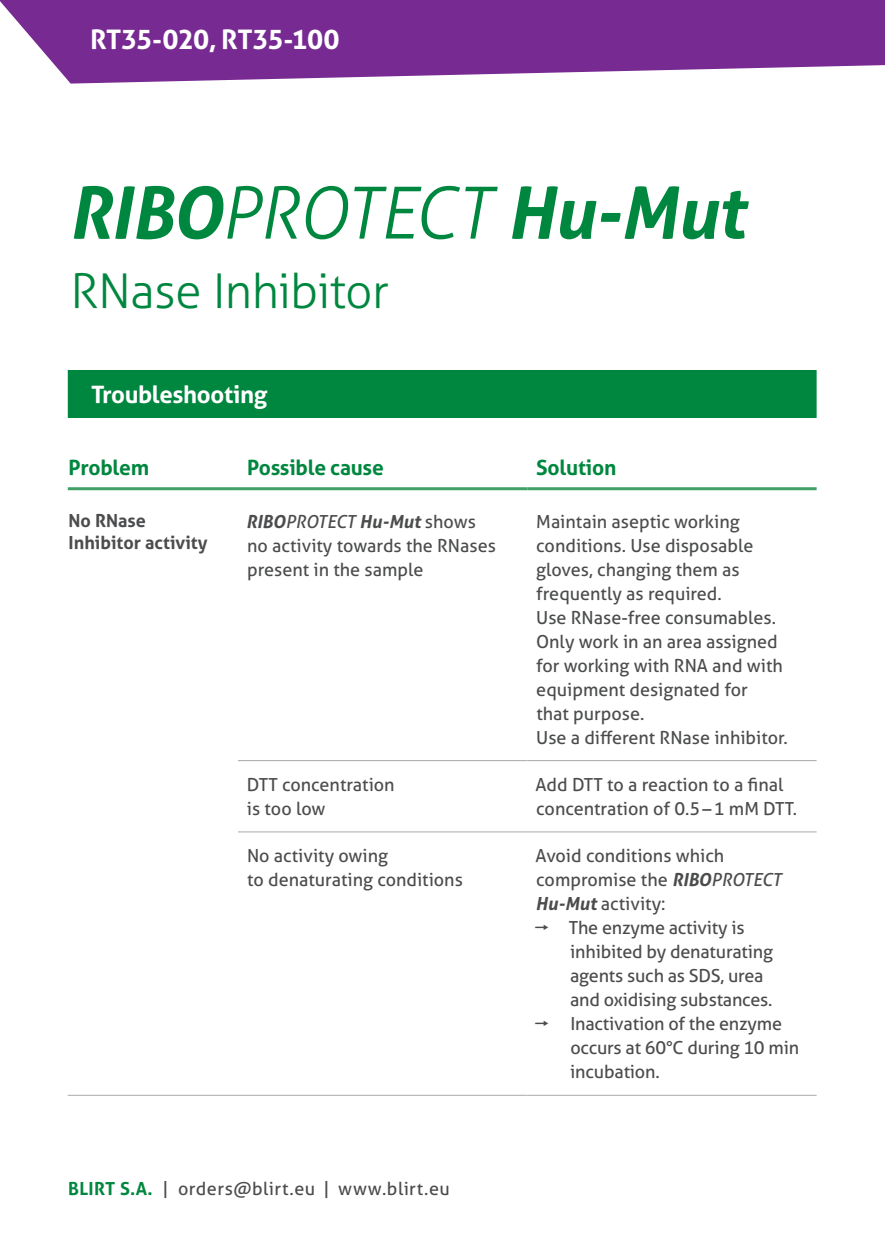
<style>
.page{position:relative;width:885px;height:1242px;background:#fff}
.page>*{position:absolute;margin:0;border:0;box-sizing:border-box;transform-origin:0 0}
.t1{font:italic 700 72px "Aller";letter-spacing:-.015em;color:#00873f}
.t2{font:300 48px "Aller";letter-spacing:-.02em;color:#00873f}
.t3{font:700 27px "Aller";letter-spacing:-.02em;color:#fff}
.t4{font:700 24px "Aller";letter-spacing:-.015em;color:#fff}
.p_tabela_align_centr{font:700 21px "Aller";letter-spacing:-.01em;color:#00873f}
._6pt{font:18px/24px "Aller";color:#4b4c4d}
._6pt-2{font:18px "Aller";letter-spacing:.025em;color:#4b4c4d}
._6pt-3{font:700 18px/21.6px "Aller";color:#4b4c4d}
.s1{font-weight:300}
.s2{font-weight:700;font-style:italic}
.s3{font-style:italic}
.s4{font-weight:700;color:#00873f}
</style>
<div class="page">
<div style="left:68px;top:370px;width:748px;height:48px;background:#00873f"></div>
<hr style="left:68px;top:487px;width:170px;height:3px;background:#41a068">
<hr style="left:238px;top:487px;width:289px;height:3px;background:#41a068">
<hr style="left:527px;top:487px;width:289px;height:3px;background:#41a068">
<hr style="left:238px;top:760px;width:289px;height:1px;background:#a8a9ad">
<hr style="left:527px;top:760px;width:289px;height:1px;background:#a8a9ad">
<hr style="left:238px;top:831px;width:289px;height:1px;background:#a8a9ad">
<hr style="left:527px;top:831px;width:289px;height:1px;background:#a8a9ad">
<hr style="left:238px;top:1094px;width:289px;height:1px;background:#a8a9ad">
<hr style="left:527px;top:1094px;width:289px;height:1px;background:#a8a9ad">
<hr style="left:68px;top:1094px;width:170px;height:1px;background:#a8a9ad">
<svg style="left:0;top:0;width:884px;height:84px;background:#8a48a0"></svg>
<p class="t3" style="left:90px;top:23px;width:251px">RT35-020, RT35-100</p>
<p class="t1" style="left:68px;top:168px;width:677px">RIBO<span class="s1">PROTECT</span> Hu-Mut</p>
<p class="t2" style="left:71px;top:262px;width:320px">RNase Inhibitor</p>
<p class="t4" style="left:91px;top:379px;width:178px">Troubleshooting</p>
<p class="p_tabela_align_centr" style="left:68px;top:454px;width:82px">Problem</p>
<p class="p_tabela_align_centr" style="left:247px;top:455px;width:138px">Possible cause</p>
<p class="p_tabela_align_centr" style="left:536px;top:455px;width:82px">Solution</p>
<p class="_6pt-3" style="left:69px;top:510px;width:140px">No RNase<br>Inhibitor activity</p>
<p class="_6pt" style="left:246px;top:509px;width:251px"><span class="s2">RIBO</span><span class="s3">PROTECT</span> <span class="s2">Hu-Mut</span> shows no activity towards the RNases present in the sample</p>
<p class="_6pt" style="left:536px;top:509px;width:248px">Maintain aseptic working conditions. Use disposable gloves, changing them as frequently as required.<br>Use RNase-free consumables.<br>Only work in an area assigned for working with RNA and with equipment designated for that purpose.</p>
<p class="_6pt" style="left:536px;top:725px;width:253px">Use a different RNase inhibitor.</p>
<p class="_6pt" style="left:247px;top:772px;width:149px">DTT concentration is too low</p>
<p class="_6pt" style="left:535px;top:772px;width:263px">Add DTT to a reaction to a final concentration of 0.5–1 mM DTT.</p>
<p class="_6pt" style="left:247px;top:843px;width:217px">No activity owing<br>to denaturating conditions</p>
<p class="_6pt" style="left:535px;top:843px;width:247px">Avoid conditions which compromise the <span class="s2">RIBO</span><span class="s3">PROTECT<br></span><span class="s2">Hu-Mut</span> activity:</p>
<p class="_6pt" style="left:568px;top:915px;width:206px">The enzyme activity is inhibited by denaturating agents such as SDS, urea and oxidising substances.</p>
<p class="_6pt" style="left:570px;top:1011px;width:230px">Inactivation of the enzyme occurs at 60°C during 10 min incubation.</p>
<p class="_6pt-2" style="left:68px;top:1177px;width:383px"><span class="s4">BLIRT S.A.</span> | orders@blirt.eu | www.blirt.eu</p>
</div>
